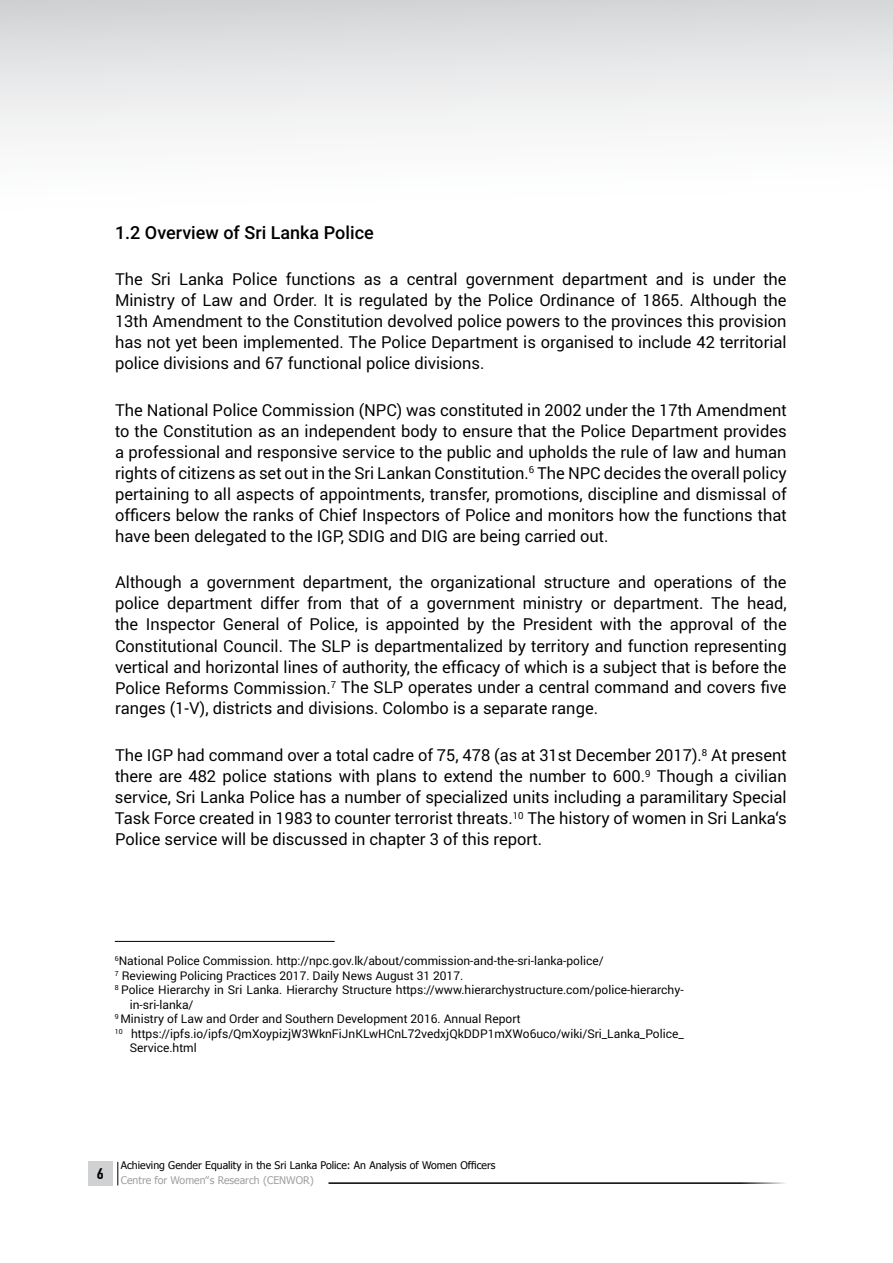
<style>
.page{position:relative;width:893px;height:1263px;background:#fff}
.page>*{position:absolute;margin:0;border:0;box-sizing:border-box;transform-origin:0 0}
.t1{font:500 18px "Roboto";color:#000}
.t2{font:16.5px/21px "Roboto";color:#000;text-align:justify}
.t3{font:700 15px "DIN Condensed";color:#000;scale:1.25 1}
.t4{font:12px "Roboto";color:#000}
.t5{font:10.5px "Tahoma";color:#000}
.t6{font:10.5px "Tahoma";color:#9d9fa2}
</style>
<div class="page">
<svg style="left:118px;top:1162px;width:1px;height:23px"></svg>
<hr style="left:328px;top:1182px;width:465px;height:2px;background:#000">
<div style="left:88px;top:1161px;width:25px;height:25px;background:#cfd1d2"></div>
<div style="left:0;top:0;width:893px;height:318px;background:linear-gradient(to bottom,#dedfe0,#fff)"></div>
<hr style="left:115px;top:941px;width:220px;height:1px;background:#000">
<p class="t1" style="left:115px;top:220px;width:260px">1.2 Overview of Sri Lanka Police</p>
<p class="t2" style="left:115px;top:268px;width:673px">The Sri Lanka Police functions as a central government department and is under the Ministry of Law and Order. It is regulated by the Police Ordinance of 1865. Although the 13th Amendment to the Constitution devolved police powers to the provinces this provision has not yet been implemented. The Police Department is organised to include 42 territorial police divisions and 67 functional police divisions.</p>
<p class="t2" style="left:115px;top:399px;width:673px">The National Police Commission (NPC) was constituted in 2002 under the 17th Amendment to the Constitution as an independent body to ensure that the Police Department provides a professional and responsive service to the public and upholds the rule of law and human rights of citizens as set out in the Sri Lankan Constitution.<sup>6</sup> The NPC decides the overall policy pertaining to all aspects of appointments, transfer, promotions, discipline and dismissal of officers below the ranks of Chief Inspectors of Police and monitors how the functions that have been delegated to the IGP, SDIG and DIG are being carried out.</p>
<p class="t2" style="left:115px;top:571px;width:673px">Although a government department, the organizational structure and operations of the police department differ from that of a government ministry or department. The head, the Inspector General of Police, is appointed by the President with the approval of the Constitutional Council. The SLP is departmentalized by territory and function representing vertical and horizontal lines of authority, the efficacy of which is a subject that is before the Police Reforms Commission.<sup>7</sup> The SLP operates under a central command and covers five ranges (1-V), districts and divisions. Colombo is a separate range.</p>
<p class="t2" style="left:115px;top:744px;width:673px">The IGP had command over a total cadre of 75, 478 (as at 31st December 2017).<sup>8</sup> At present there are 482 police stations with plans to extend the number to 600.<sup>9</sup> Though a civilian service, Sri Lanka Police has a number of specialized units including a paramilitary Special Task Force created in 1983 to counter terrorist threats.<sup>10</sup> The history of women in Sri Lanka‘s Police service will be discussed in chapter 3 of this report.</p>
<p class="t4" style="left:115px;top:952px;width:490px"><sup>6</sup>National Police Commission. http://npc.gov.lk/about/commission-and-the-sri-lanka-police/</p>
<p class="t4" style="left:115px;top:967px;width:350px"><sup>7</sup> Reviewing Policing Practices 2017. Daily News August 31 2017.</p>
<p class="t4" style="left:115px;top:982px;width:570px"><sup>8</sup> Police Hierarchy in Sri Lanka. Hierarchy Structure https://www.hierarchystructure.com/police-hierarchy-</p>
<p class="t4" style="left:130px;top:996px;width:65px">in-sri-lanka/</p>
<p class="t4" style="left:115px;top:1011px;width:407px"><sup>9</sup> Ministry of Law and Order and Southern Development 2016. Annual Report</p>
<p class="t4" style="left:115px;top:1025px;width:570px"><sup>10</sup> https://ipfs.io/ipfs/QmXoypizjW3WknFiJnKLwHCnL72vedxjQkDDP1mXWo6uco/wiki/Sri_Lanka_Police_</p>
<p class="t4" style="left:130px;top:1040px;width:68px">Service.html</p>
<p class="t3" style="left:97px;top:1165px;width:7px">6</p>
<p class="t5" style="left:121px;top:1158px;width:376px">Achieving Gender Equality in the Sri Lanka Police: An Analysis of Women Officers</p>
<p class="t6" style="left:121px;top:1173px;width:194px">Centre for Women‟s Research (CENWOR)</p>
</div>
